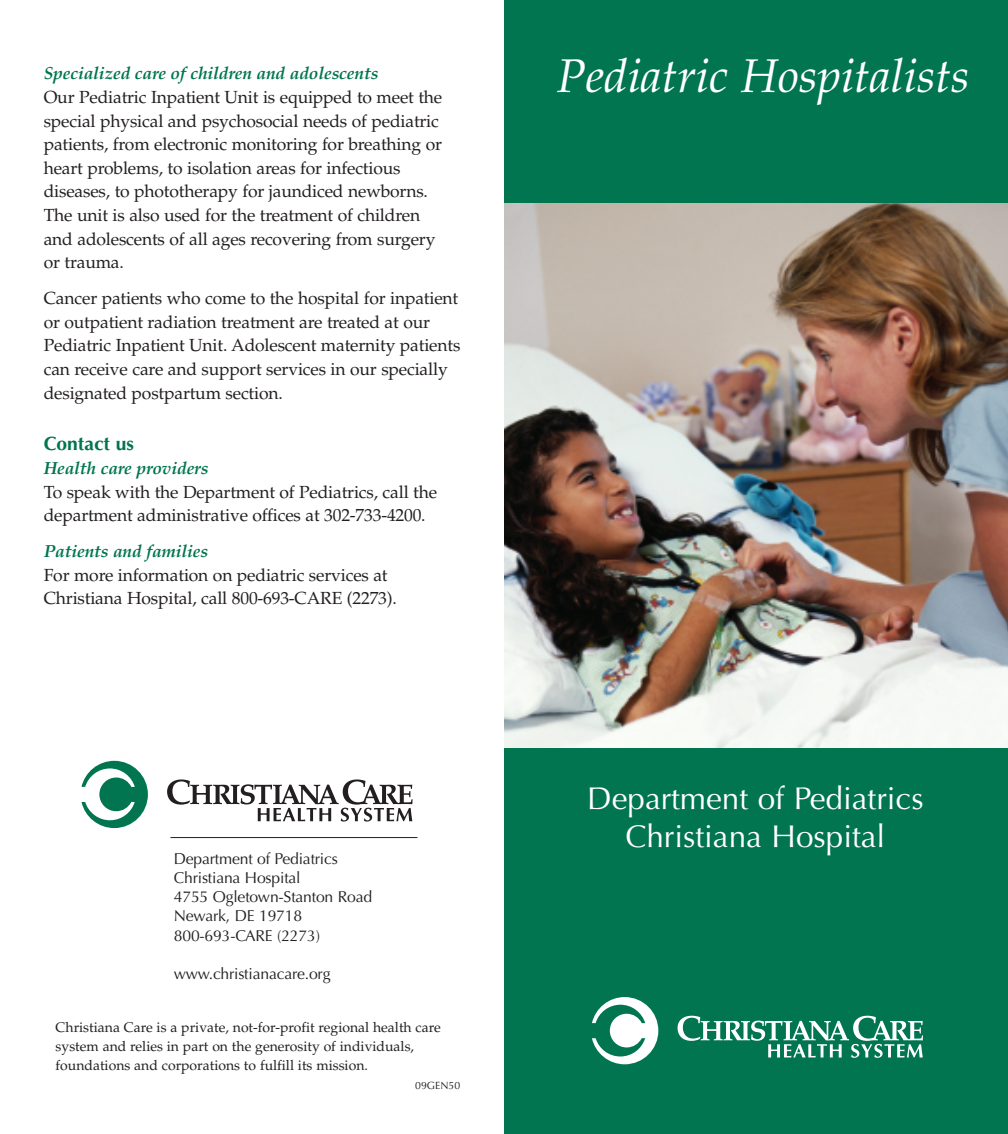
<style>
.page{position:relative;width:1008px;height:1134px;background:#fff}
.page>*{position:absolute;margin:0;border:0;box-sizing:border-box;transform-origin:0 0}
.t1{font:italic 47.25px "Palatino";color:#fff}
.t2{font:31.5px/38.5px "Optima";color:#fff;text-align:center}
.t3{font:700 19.25px "Optima";color:#00754f}
.t4{font:17.5px/23.6px "Palatino";letter-spacing:-.01em;color:#231f20}
.t5{font:italic 700 17.5px "Palatino";letter-spacing:-.01em;color:#00754f}
.t6{font:15.75px/19.2px "Optima";letter-spacing:-.01em;color:#231f20}
.t7{font:14px/19.2px "Palatino";color:#231f20}
.t8{font:10.5px "Optima";color:#231f20}
</style>
<div class="page">
<div style="left:504px;top:0;width:504px;height:259px;background:#00754f"></div>
<img style="left:505px;top:203px;width:503px;height:545px">
<div style="left:504px;top:748px;width:504px;height:386px;background:#00754f"></div>
<svg style="left:82px;top:761px;width:66px;height:67px"></svg>
<svg style="left:167px;top:779px;width:246px;height:43px"></svg>
<svg style="left:592px;top:997px;width:66px;height:67px"></svg>
<svg style="left:678px;top:1016px;width:245px;height:42px"></svg>
<hr style="left:170px;top:837px;width:247px;height:1px;background:#231f20">
<p class="t5" style="left:44px;top:67px;width:336px">Specialized care of children and adolescents</p>
<p class="t4" style="left:44px;top:87px;width:400px">Our Pediatric Inpatient Unit is equipped to meet the special physical and psychosocial needs of pediatric patients, from electronic monitoring for breathing or heart problems, to isolation areas for infectious diseases, to phototherapy for jaundiced newborns.<br>The unit is also used for the treatment of children and adolescents of all ages recovering from surgery or trauma.</p>
<p class="t4" style="left:44px;top:288px;width:418px">Cancer patients who come to the hospital for inpatient or outpatient radiation treatment are treated at our Pediatric Inpatient Unit. Adolescent maternity patients can receive care and support services in our specially designated postpartum section.</p>
<p class="t3" style="left:44px;top:436px;width:92px">Contact us</p>
<p class="t5" style="left:44px;top:461px;width:166px">Health care providers</p>
<p class="t4" style="left:44px;top:482px;width:395px">To speak with the Department of Pediatrics, call the department administrative offices at 302-733-4200.</p>
<p class="t5" style="left:44px;top:544px;width:166px">Patients and families</p>
<p class="t4" style="left:44px;top:565px;width:355px">For more information on pediatric services at<br>Christiana Hospital, call 800-693-CARE (2273).</p>
<p class="t6" style="left:174px;top:850px;width:200px">Department of Pediatrics<br>Christiana Hospital<br>4755 Ogletown-Stanton Road<br>Newark, DE 19718<br>800-693-CARE (2273)</p>
<p class="t6" style="left:174px;top:966px;width:158px">www.christianacare.org</p>
<p class="t7" style="left:56px;top:1019px;width:387px">Christiana Care is a private, not-for-profit regional health care system and relies in part on the generosity of individuals, foundations and corporations to fulfill its mission.</p>
<p class="t8" style="left:415px;top:1082px;width:46px">09GEN50</p>
<h1 class="t1" style="left:557px;top:57px;width:414px">Pediatric Hospitalists</h1>
<h2 class="t2" style="left:587px;top:782px;width:338px">Department of Pediatrics<br>Christiana Hospital</h2>
</div>
